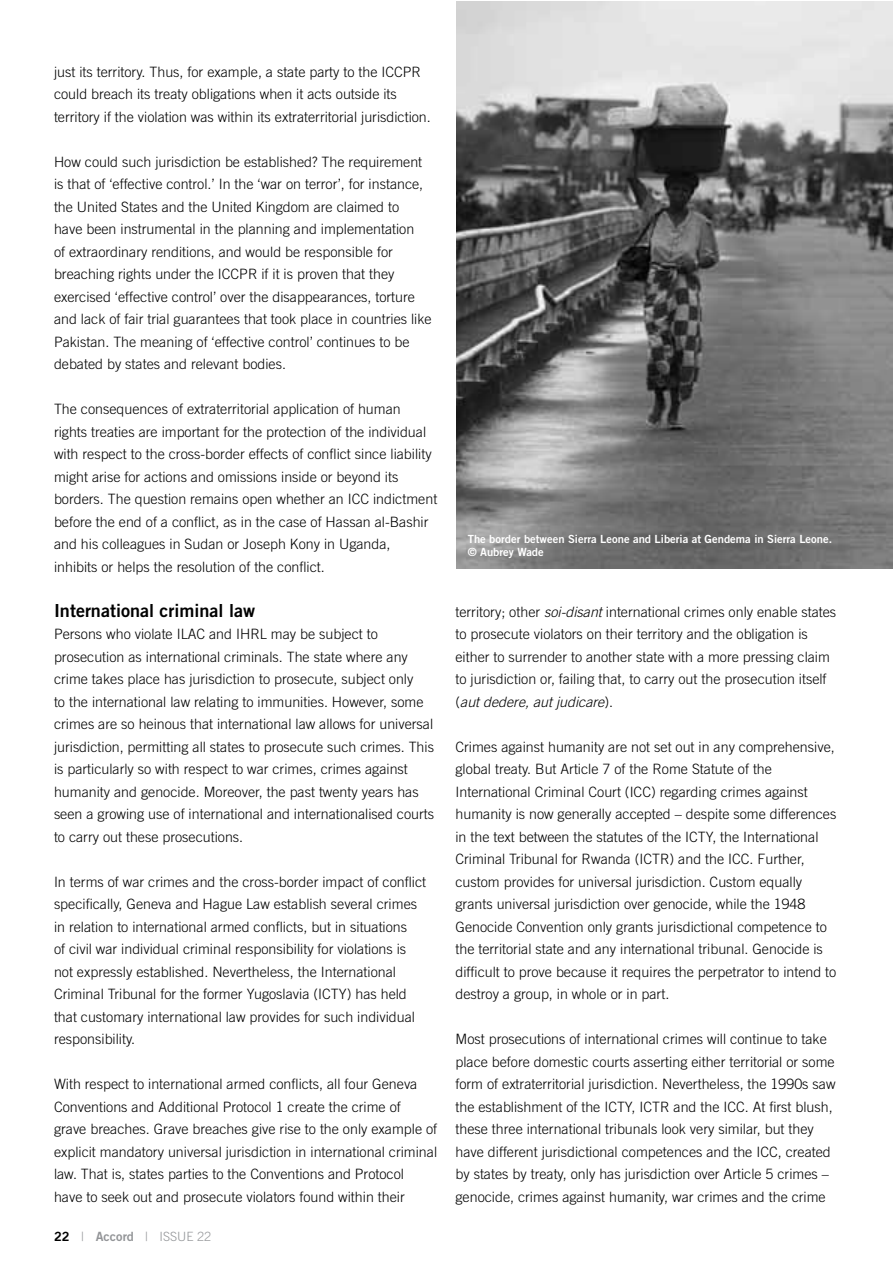
<style>
.page{position:relative;width:893px;height:1263px;background:#fff}
.page>*{position:absolute;margin:0;border:0;box-sizing:border-box;transform-origin:0 0}
.t1{font:18px "Trade Gothic LT Std Bd 2";color:#000}
.t2{font:300 14.25px/22.5px "Trade Gothic LT Std";color:#000}
.t3{font:300 12.75px "Trade Gothic LT Std";color:#939598}
.t4{font:11.25px/13.5px "Trade Gothic LT Std Bd 2";color:#fff}
.s1{font-family:"Trade Gothic LT Std Bd 2";font-weight:400;color:#000}
.s2{font-family:"Trade Gothic LT Std Bd 2";font-weight:400}
.s3{font-style:italic}
</style>
<div class="page">
<img style="left:456px;top:1px;width:436px;height:568px">
<p class="t2" style="left:54px;top:60px;width:378px">just its territory. Thus, for example, a state party to the ICCPR could breach its treaty obligations when it acts outside its territory if the violation was within its extraterritorial jurisdiction.</p>
<p class="t2" style="left:54px;top:150px;width:379px">How could such jurisdiction be established? The requirement is that of ‘effective control.’ In the ‘war on terror’, for instance, the United States and the United Kingdom are claimed to<br>have been instrumental in the planning and implementation<br>of extraordinary renditions, and would be responsible for breaching rights under the ICCPR if it is proven that they exercised ‘effective control’ over the disappearances, torture and lack of fair trial guarantees that took place in countries like Pakistan. The meaning of ‘effective control’ continues to be debated by states and relevant bodies.</p>
<p class="t2" style="left:54px;top:398px;width:385px">The consequences of extraterritorial application of human rights treaties are important for the protection of the individual with respect to the cross-border effects of conflict since liability might arise for actions and omissions inside or beyond its borders. The question remains open whether an ICC indictment before the end of a conflict, as in the case of Hassan al-Bashir and his colleagues in Sudan or Joseph Kony in Uganda, inhibits or helps the resolution of the conflict.</p>
<p class="t1" style="left:54px;top:599px;width:203px">International criminal law</p>
<p class="t2" style="left:54px;top:622px;width:382px">Persons who violate ILAC and IHRL may be subject to prosecution as international criminals. The state where any crime takes place has jurisdiction to prosecute, subject only<br>to the international law relating to immunities. However, some crimes are so heinous that international law allows for universal jurisdiction, permitting all states to prosecute such crimes. This is particularly so with respect to war crimes, crimes against humanity and genocide. Moreover, the past twenty years has seen a growing use of international and internationalised courts to carry out these prosecutions.</p>
<p class="t2" style="left:54px;top:870px;width:374px">In terms of war crimes and the cross-border impact of conflict specifically, Geneva and Hague Law establish several crimes in relation to international armed conflicts, but in situations<br>of civil war individual criminal responsibility for violations is not expressly established. Nevertheless, the International Criminal Tribunal for the former Yugoslavia (ICTY) has held that customary international law provides for such individual responsibility.</p>
<p class="t2" style="left:54px;top:1073px;width:385px">With respect to international armed conflicts, all four Geneva Conventions and Additional Protocol 1 create the crime of<br>grave breaches. Grave breaches give rise to the only example of explicit mandatory universal jurisdiction in international criminal law. That is, states parties to the Conventions and Protocol<br>have to seek out and prosecute violators found within their</p>
<p class="t3" style="left:54px;top:1229px;width:159px"><span class="s1">22</span> | <span class="s2">Accord</span> | ISSUE 22</p>
<p class="t4" style="left:468px;top:531px;width:366px">The border between Sierra Leone and Liberia at Gendema in Sierra Leone. © Aubrey Wade</p>
<p class="t2" style="left:455px;top:600px;width:382px">territory; other <span class="s3">soi-disant</span> international crimes only enable states to prosecute violators on their territory and the obligation is either to surrender to another state with a more pressing claim to jurisdiction or, failing that, to carry out the prosecution itself (<span class="s3">aut dedere, aut judicare</span>).</p>
<p class="t2" style="left:455px;top:735px;width:382px">Crimes against humanity are not set out in any comprehensive, global treaty. But Article 7 of the Rome Statute of the International Criminal Court (ICC) regarding crimes against humanity is now generally accepted – despite some differences in the text between the statutes of the ICTY, the International Criminal Tribunal for Rwanda (ICTR) and the ICC. Further, custom provides for universal jurisdiction. Custom equally grants universal jurisdiction over genocide, while the 1948<br>Genocide Convention only grants jurisdictional competence to the territorial state and any international tribunal. Genocide is difficult to prove because it requires the perpetrator to intend to destroy a group, in whole or in part.</p>
<p class="t2" style="left:455px;top:1028px;width:382px">Most prosecutions of international crimes will continue to take place before domestic courts asserting either territorial or some form of extraterritorial jurisdiction. Nevertheless, the 1990s saw the establishment of the ICTY, ICTR and the ICC. At first blush, these three international tribunals look very similar, but they have different jurisdictional competences and the ICC, created by states by treaty, only has jurisdiction over Article 5 crimes – genocide, crimes against humanity, war crimes and the crime</p>
</div>
